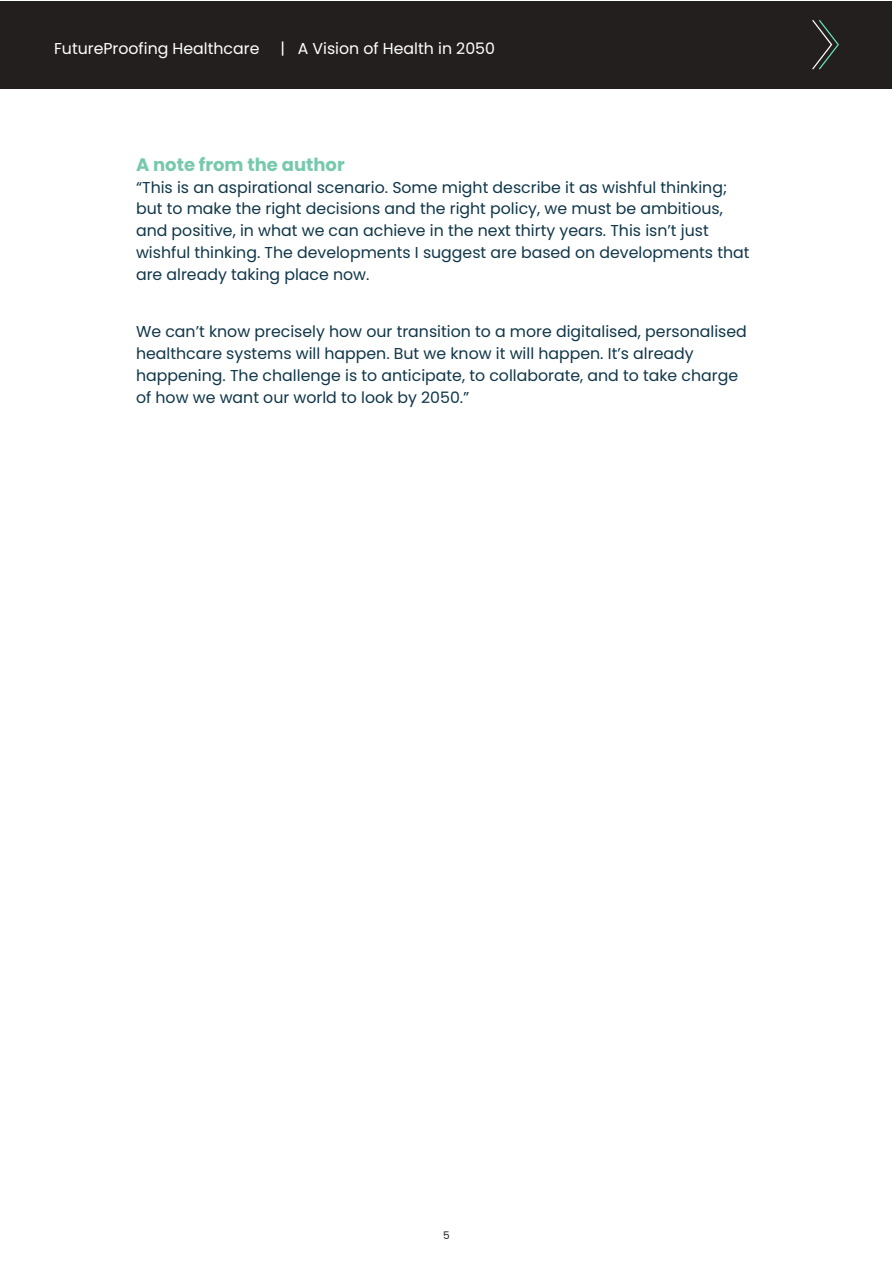
<style>
.page{position:relative;width:893px;height:1263px;background:#fff}
.page>*{position:absolute;margin:0;border:0;box-sizing:border-box;transform-origin:0 0}
.t1{font:700 18px "Poppins";color:#77c9ae}
.t2{font:15.75px/21.8px "Poppins";color:#0f3648}
.t3{font:15.75px "Poppins";color:#fff}
.t4{font:10.5px "Poppins";color:#241f1f}
</style>
<div class="page">
<div style="left:1px;top:1px;width:891px;height:88px;background:#241f1f"></div>
<svg style="left:812px;top:20px;width:27px;height:49px"></svg>
<p class="t3" style="left:54px;top:39px;width:207px">FutureProofing Healthcare</p>
<p class="t3" style="left:280px;top:39px;width:216px">| A Vision of Health in 2050</p>
<p class="t1" style="left:136px;top:154px;width:210px">A note from the author</p>
<p class="t2" style="left:136px;top:176px;width:615px">“This is an aspirational scenario. Some might describe it as wishful thinking; but to make the right decisions and the right policy, we must be ambitious, and positive, in what we can achieve in the next thirty years. This isn’t just wishful thinking. The developments I suggest are based on developments that are already taking place now.</p>
<p class="t2" style="left:136px;top:321px;width:612px">We can’t know precisely how our transition to a more digitalised, personalised healthcare systems will happen. But we know it will happen. It’s already happening. The challenge is to anticipate, to collaborate, and to take charge of how we want our world to look by 2050.”</p>
<p class="t4" style="left:443px;top:1229px;width:8px">5</p>
</div>
